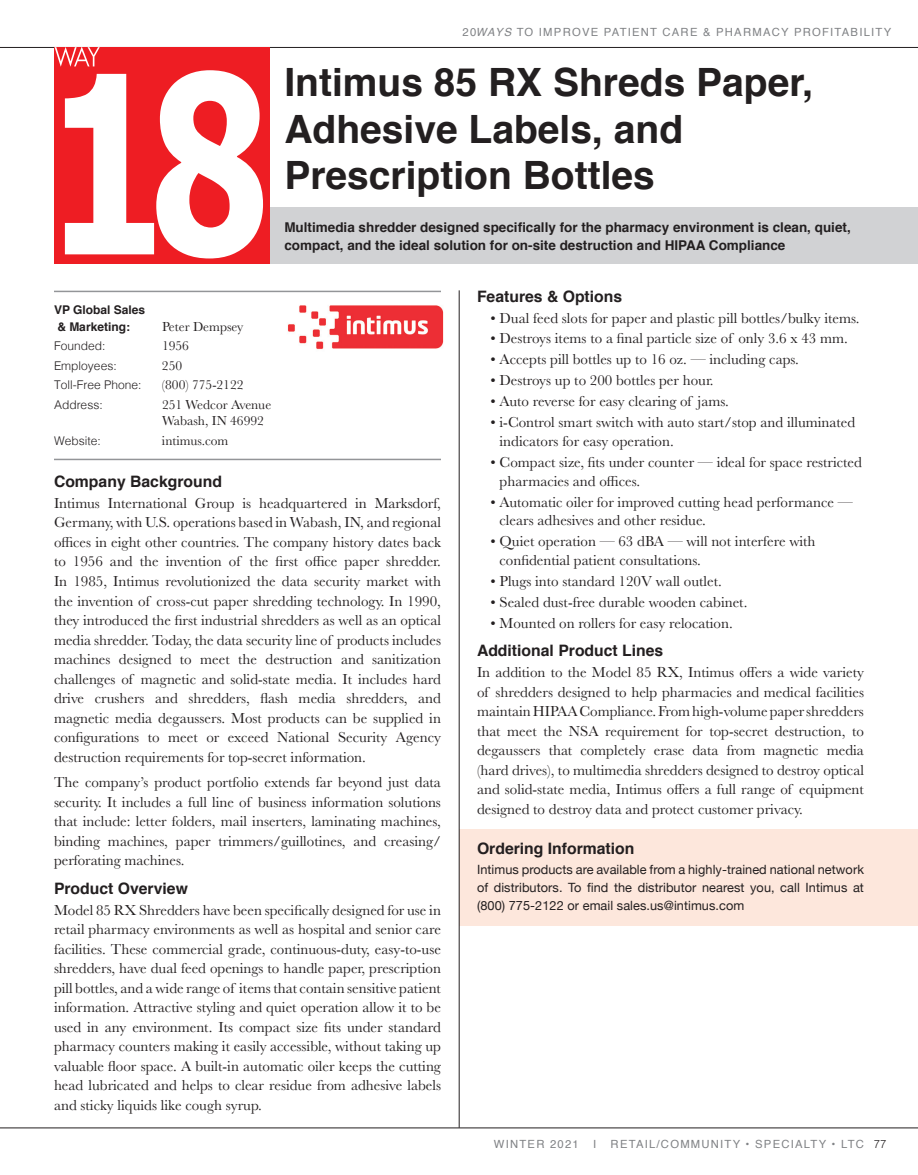
<style>
.page{position:relative;width:918px;height:1175px;background:#fff}
.page>*{position:absolute;margin:0;border:0;box-sizing:border-box;transform-origin:0 0}
.t1{font:700 39px/46.5px "Helvetica";color:#231f20}
.t2{font:700 15.75px "Helvetica";color:#231f20}
.t3{font:15px/19.5px "Baskerville";color:#231f20;text-align:justify}
.t4{font:700 13.5px/18px "Helvetica";color:#231f20}
.t5{font:13.5px/16.5px "Baskerville";color:#231f20}
.t6{font:12.75px/18px "Helvetica Neue";letter-spacing:.005em;color:#231f20;text-align:justify}
.t7{font:300 12px "Helvetica";color:#231f20}
.t8{font:700 12px/16.5px "Helvetica";color:#231f20}
.t9{font:11.25px "Helvetica";letter-spacing:.11em;color:#808285}
.s1{font-style:italic}
.s2{font-weight:300;color:#231f20}
</style>
<div class="page">
<hr style="left:0;top:47px;width:918px;height:1px;background:#231f20">
<div style="left:459px;top:829px;width:459px;height:96px;background:#fde7dc"></div>
<div style="left:55px;top:207px;width:863px;height:56px;background:#d1d2d4"></div>
<hr style="left:54px;top:459px;width:387px;height:1px;background:#939598">
<img style="left:287px;top:305px;width:157px;height:45px">
<hr style="left:459px;top:290px;width:1px;height:837px;background:#231f20">
<hr style="left:54px;top:291px;width:387px;height:1px;background:#939598">
<div style="left:54px;top:47px;width:216px;height:216px;background:#ee1d23"></div>
<svg style="left:55px;top:47px;width:208px;height:211px"></svg>
<hr style="left:0;top:1127px;width:918px;height:1px;background:#231f20">
<p class="t9" style="left:463px;top:23px;width:430px">20<span class="s1">WAYS</span> TO IMPROVE PATIENT CARE &amp; PHARMACY PROFITABILITY</p>
<h1 class="t1" style="left:284px;top:59px;width:530px">Intimus 85 RX Shreds Paper,<br>Adhesive Labels, and<br>Prescription Bottles</h1>
<p class="t4" style="left:284px;top:218px;width:568px">Multimedia shredder designed specifically for the pharmacy environment is clean, quiet, compact, and the ideal solution for on-site destruction and HIPAA Compliance</p>
<p class="t8" style="left:54px;top:302px;width:93px">VP Global Sales &amp; Marketing:</p>
<p class="t5" style="left:162px;top:318px;width:83px">Peter Dempsey</p>
<p class="t7" style="left:54px;top:336px;width:53px">Founded:</p>
<p class="t5" style="left:162px;top:338px;width:28px">1956</p>
<p class="t7" style="left:54px;top:355px;width:64px">Employees:</p>
<p class="t5" style="left:162px;top:357px;width:22px">250</p>
<p class="t7" style="left:54px;top:375px;width:89px">Toll-Free Phone:</p>
<p class="t5" style="left:162px;top:377px;width:83px">(800) 775-2122</p>
<p class="t7" style="left:54px;top:394px;width:50px">Address:</p>
<p class="t5" style="left:162px;top:396px;width:111px">251 Wedcor Avenue<br>Wabash, IN 46992</p>
<p class="t7" style="left:54px;top:430px;width:48px">Website:</p>
<p class="t5" style="left:162px;top:432px;width:68px">intimus.com</p>
<p class="t2" style="left:54px;top:468px;width:170px">Company Background</p>
<p class="t3" style="left:54px;top:493px;width:389px">Intimus International Group is headquartered in Marksdorf, Germany, with U.S. operations based in Wabash, IN, and regional offices in eight other countries. The company history dates back to 1956 and the invention of the first office paper shredder.<br>In 1985, Intimus revolutionized the data security market with the invention of cross-cut paper shredding technology. In 1990, they introduced the first industrial shredders as well as an optical media shredder. Today, the data security line of products includes machines designed to meet the destruction and sanitization challenges of magnetic and solid-state media. It includes hard drive crushers and shredders, flash media shredders, and magnetic media degaussers. Most products can be supplied in configurations to meet or exceed National Security Agency destruction requirements for top-secret information.</p>
<p class="t3" style="left:54px;top:772px;width:389px">The company’s product portfolio extends far beyond just data security. It includes a full line of business information solutions that include: letter folders, mail inserters, laminating machines, binding machines, paper trimmers/guillotines, and creasing/ perforating machines.</p>
<p class="t2" style="left:54px;top:875px;width:135px">Product Overview</p>
<p class="t3" style="left:54px;top:900px;width:389px">Model 85 RX Shredders have been specifically designed for use in retail pharmacy environments as well as hospital and senior care facilities. These commercial grade, continuous-duty, easy-to-use shredders, have dual feed openings to handle paper, prescription pill bottles, and a wide range of items that contain sensitive patient information. Attractive styling and quiet operation allow it to be used in any environment. Its compact size fits under standard pharmacy counters making it easily accessible, without taking up valuable floor space. A built-in automatic oiler keeps the cutting head lubricated and helps to clear residue from adhesive labels and sticky liquids like cough syrup.</p>
<p class="t2" style="left:477px;top:284px;width:147px">Features &amp; Options</p>
<p class="t3" style="left:490px;top:308px;width:371px">• Dual feed slots for paper and plastic pill bottles/bulky items.</p>
<p class="t3" style="left:490px;top:329px;width:359px">• Destroys items to a final particle size of only 3.6 x 43 mm.</p>
<p class="t3" style="left:490px;top:350px;width:310px">• Accepts pill bottles up to 16 oz. — including caps.</p>
<p class="t3" style="left:490px;top:371px;width:225px">• Destroys up to 200 bottles per hour.</p>
<p class="t3" style="left:490px;top:392px;width:240px">• Auto reverse for easy clearing of jams.</p>
<p class="t3" style="left:500px;top:413px;width:357px;line-height:18.8px;text-indent:-9px">• i-Control smart switch with auto start/stop and illuminated indicators for easy operation.</p>
<p class="t3" style="left:500px;top:453px;width:364px;line-height:18.8px;text-indent:-9px">• Compact size, fits under counter — ideal for space restricted pharmacies and offices.</p>
<p class="t3" style="left:500px;top:492px;width:355px;line-height:18.8px;text-indent:-9px">• Automatic oiler for improved cutting head performance — clears adhesives and other residue.</p>
<p class="t3" style="left:500px;top:532px;width:318px;line-height:18.8px;text-indent:-9px">• Quiet operation — 63 dBA — will not interfere with confidential patient consultations.</p>
<p class="t3" style="left:490px;top:571px;width:233px">• Plugs into standard 120V wall outlet.</p>
<p class="t3" style="left:490px;top:592px;width:258px">• Sealed dust-free durable wooden cabinet.</p>
<p class="t3" style="left:490px;top:613px;width:244px">• Mounted on rollers for easy relocation.</p>
<p class="t2" style="left:477px;top:638px;width:188px">Additional Product Lines</p>
<p class="t3" style="left:477px;top:663px;width:389px">In addition to the Model 85 RX, Intimus offers a wide variety of shredders designed to help pharmacies and medical facilities maintain HIPAA Compliance. From high-volume paper shredders that meet the NSA requirement for top-secret destruction, to degaussers that completely erase data from magnetic media (hard drives), to multimedia shredders designed to destroy optical and solid-state media, Intimus offers a full range of equipment designed to destroy data and protect customer privacy.</p>
<p class="t2" style="left:477px;top:836px;width:159px">Ordering Information</p>
<p class="t6" style="left:477px;top:861px;width:389px">Intimus products are available from a highly-trained national network of distributors. To find the distributor nearest you, call Intimus at (800) 775-2122 or email sales.us@intimus.com</p>
<p class="t9" style="left:494px;top:1135px;width:86px">WINTER 2021</p>
<p class="t9" style="left:593px;top:1135px;width:5px">I</p>
<p class="t9" style="left:611px;top:1135px;width:277px">RETAIL/COMMUNITY • SPECIALTY • LTC <span class="s2">77</span></p>
</div>
